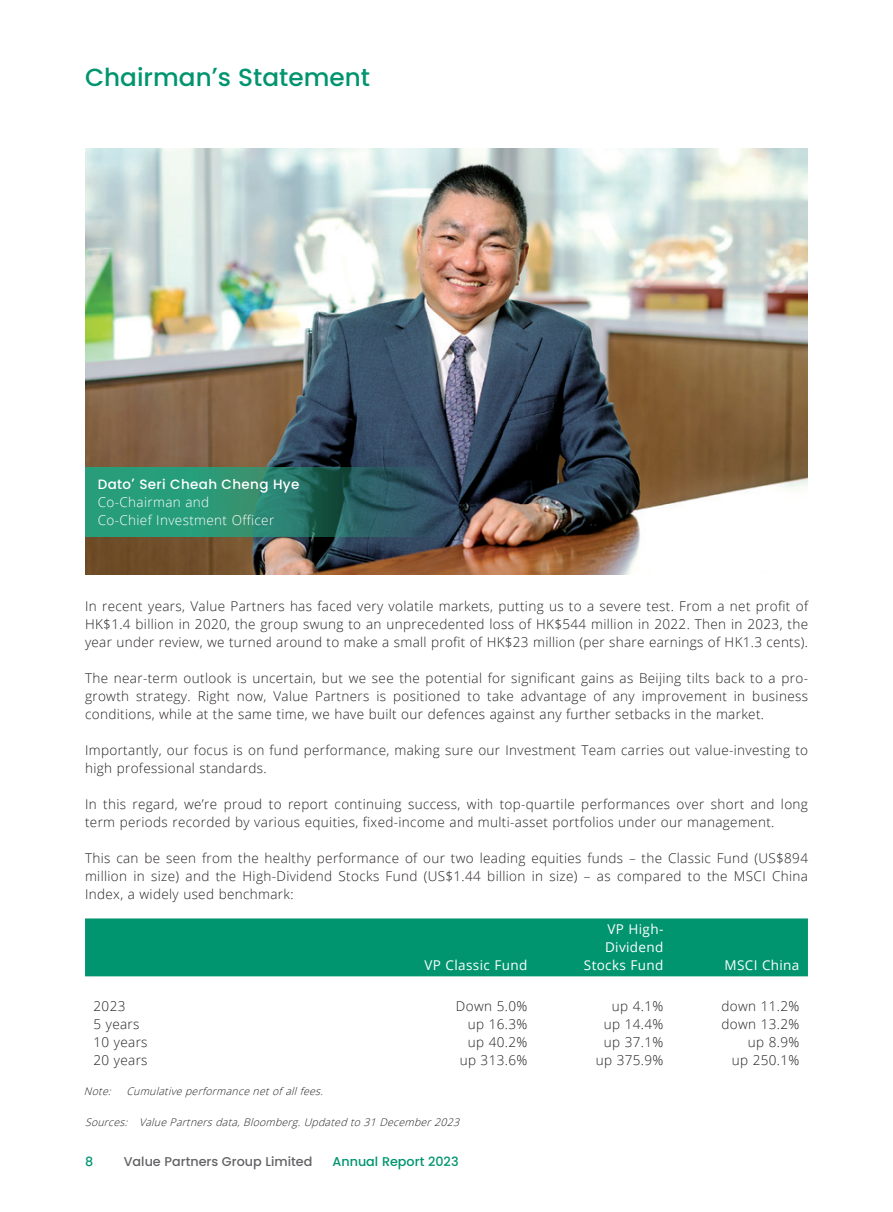
<style>
.page{position:relative;width:893px;height:1212px;background:#fff}
.page>*{position:absolute;margin:0;border:0;box-sizing:border-box;transform-origin:0 0}
.t1{font:500 24.75px "Poppins";color:#00946f}
.Body_Text{font:300 13.5px/18px "Open Sans";letter-spacing:.025em;color:#231f20;text-align:justify}
.Body_Text-2{font:13.5px "Open Sans";letter-spacing:.025em;color:#fff}
.Body_Text-3{font:300 13.5px "Open Sans";letter-spacing:.025em;color:#fff}
.Body_Text-4{font:500 13.5px "Poppins";letter-spacing:.025em;color:#fff}
.t2{font:500 12.75px "Poppins";color:#636366}
.t3{font:500 12.75px "Poppins";color:#00946f}
.Notes{font:italic 300 10.5px "Open Sans";color:#231f20}
</style>
<div class="page">
<div style="left:85px;top:918px;width:723px;height:58px;background:#00946f"></div>
<img style="left:85px;top:149px;width:723px;height:426px">
<svg style="left:85px;top:467px;width:361px;height:69px;background:#297c6b"></svg>
<h1 class="t1" style="left:85px;top:63px;width:286px">Chairman’s Statement</h1>
<p class="Body_Text-4" style="left:98px;top:476px;width:203px">Dato’ Seri Cheah Cheng Hye</p>
<p class="Body_Text-3" style="left:98px;top:493px;width:113px">Co-Chairman and</p>
<p class="Body_Text-3" style="left:98px;top:511px;width:178px">Co-Chief Investment Officer</p>
<p class="Body_Text" style="left:85px;top:596px;width:724px">In recent years, Value Partners has faced very volatile markets, putting us to a severe test. From a net profit of HK$1.4 billion in 2020, the group swung to an unprecedented loss of HK$544 million in 2022. Then in 2023, the year under review, we turned around to make a small profit of HK$23 million (per share earnings of HK1.3 cents).</p>
<p class="Body_Text" style="left:85px;top:668px;width:724px">The near-term outlook is uncertain, but we see the potential for significant gains as Beijing tilts back to a pro&shy;growth strategy. Right now, Value Partners is positioned to take advantage of any improvement in business conditions, while at the same time, we have built our defences against any further setbacks in the market.</p>
<p class="Body_Text" style="left:85px;top:740px;width:725px">Importantly, our focus is on fund performance, making sure our Investment Team carries out value-investing to high professional standards.</p>
<p class="Body_Text" style="left:85px;top:794px;width:724px">In this regard, we’re proud to report continuing success, with top-quartile performances over short and long term periods recorded by various equities, fixed-income and multi-asset portfolios under our management.</p>
<p class="Body_Text" style="left:85px;top:848px;width:724px">This can be seen from the healthy performance of our two leading equities funds – the Classic Fund (US$894 million in size) and the High-Dividend Stocks Fund (US$1.44 billion in size) – as compared to the MSCI China Index, a widely used benchmark:</p>
<p class="Body_Text-2" style="left:424px;top:956px;width:104px">VP Classic Fund</p>
<p class="Body_Text-2" style="left:607px;top:920px;width:57px">VP High-</p>
<p class="Body_Text-2" style="left:605px;top:938px;width:60px">Dividend</p>
<p class="Body_Text-2" style="left:584px;top:956px;width:81px">Stocks Fund</p>
<p class="Body_Text-2" style="left:724px;top:956px;width:76px">MSCI China</p>
<p class="Body_Text" style="left:94px;top:996px;width:33px">2023</p>
<p class="Body_Text" style="left:456px;top:996px;width:73px">Down 5.0%</p>
<p class="Body_Text" style="left:612px;top:996px;width:53px">up 4.1%</p>
<p class="Body_Text" style="left:721px;top:996px;width:79px">down 11.2%</p>
<p class="Body_Text" style="left:94px;top:1014px;width:47px">5 years</p>
<p class="Body_Text" style="left:468px;top:1014px;width:61px">up 16.3%</p>
<p class="Body_Text" style="left:604px;top:1014px;width:61px">up 14.4%</p>
<p class="Body_Text" style="left:721px;top:1014px;width:79px">down 13.2%</p>
<p class="Body_Text" style="left:94px;top:1032px;width:56px">10 years</p>
<p class="Body_Text" style="left:468px;top:1032px;width:61px">up 40.2%</p>
<p class="Body_Text" style="left:604px;top:1032px;width:61px">up 37.1%</p>
<p class="Body_Text" style="left:748px;top:1032px;width:53px">up 8.9%</p>
<p class="Body_Text" style="left:94px;top:1050px;width:56px">20 years</p>
<p class="Body_Text" style="left:460px;top:1050px;width:69px">up 313.6%</p>
<p class="Body_Text" style="left:596px;top:1050px;width:69px">up 375.9%</p>
<p class="Body_Text" style="left:732px;top:1050px;width:69px">up 250.1%</p>
<p class="Notes" style="left:84px;top:1083px;width:244px">Note: Cumulativeperformancenetofallfees.</p>
<p class="Notes" style="left:85px;top:1115px;width:379px">Sources: ValuePartnersdata,Bloomberg.Updated to 31December2023</p>
<p class="t3" style="left:85px;top:1154px;width:10px">8</p>
<p class="t2" style="left:124px;top:1154px;width:190px">Value Partners Group Limited</p>
<p class="t3" style="left:333px;top:1154px;width:128px">Annual Report 2023</p>
</div>
